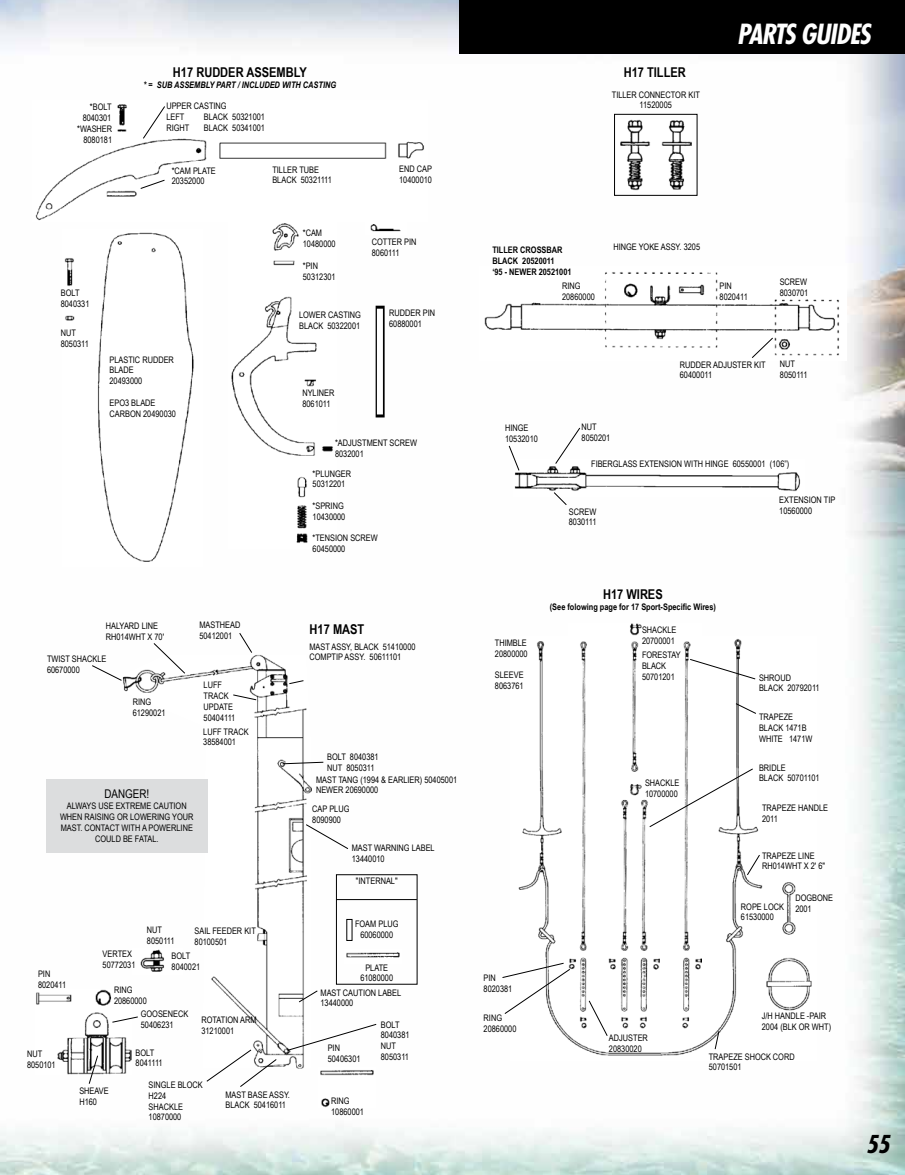
<style>
.page{position:relative;width:905px;height:1175px;background:#fff}
.page>*{position:absolute;margin:0;border:0;box-sizing:border-box;transform-origin:0 0}
.t1{font:italic 700 condensed 27px "Futura";letter-spacing:-.035em;color:#fff}
.t2{font:italic 700 condensed 24px "Futura";color:#000}
.t3{font:700 13.5px "Arial Narrow";color:#000}
.t4{font:12px "Arial Narrow";color:#000}
.t5{font:9px/10.8px "Arial Narrow";color:#000}
.t6{font:700 9px/10.8px "Arial Narrow";color:#000}
.t7{font:italic 700 9px "Arial Narrow";color:#000}
</style>
<div class="page">
<img style="left:0;top:0;width:904px;height:1174px">
<div style="left:459px;top:0;width:445px;height:54px;background:#000"></div>
<img style="left:479px;top:266px;width:367px;height:95px">
<img style="left:513px;top:459px;width:291px;height:37px">
<svg style="left:508px;top:445px;width:12px;height:26px"></svg>
<svg style="left:554px;top:427px;width:27px;height:37px"></svg>
<svg style="left:553px;top:491px;width:14px;height:15px"></svg>
<svg style="left:751px;top:337px;width:22px;height:22px"></svg>
<img style="left:621px;top:120px;width:70px;height:71px">
<div style="left:614px;top:114px;width:83px;height:82px;border:1px solid #000"></div>
<img style="left:510px;top:636px;width:306px;height:424px">
<img style="left:568px;top:624px;width:133px;height:404px">
<svg style="left:689px;top:658px;width:67px;height:22px"></svg>
<svg style="left:735px;top:702px;width:21px;height:12px"></svg>
<svg style="left:648px;top:768px;width:105px;height:59px"></svg>
<svg style="left:746px;top:854px;width:14px;height:22px"></svg>
<svg style="left:714px;top:1030px;width:5px;height:20px"></svg>
<svg style="left:588px;top:999px;width:20px;height:37px"></svg>
<svg style="left:501px;top:962px;width:70px;height:52px"></svg>
<img style="left:344px;top:949px;width:58px;height:14px">
<img style="left:36px;top:989px;width:96px;height:85px">
<img style="left:123px;top:654px;width:189px;height:414px">
<div style="left:46px;top:779px;width:161px;height:73px;background:#dcddde"></div>
<div style="left:336px;top:874px;width:81px;height:110px;border:1px solid #000"></div>
<img style="left:318px;top:1067px;width:58px;height:40px">
<svg style="left:287px;top:1023px;width:90px;height:28px"></svg>
<svg style="left:206px;top:1048px;width:71px;height:39px"></svg>
<svg style="left:298px;top:989px;width:20px;height:14px"></svg>
<svg style="left:305px;top:823px;width:44px;height:26px"></svg>
<svg style="left:282px;top:761px;width:42px;height:3px"></svg>
<svg style="left:288px;top:679px;width:16px;height:5px"></svg>
<svg style="left:239px;top:632px;width:14px;height:21px"></svg>
<svg style="left:153px;top:642px;width:33px;height:32px"></svg>
<svg style="left:91px;top:664px;width:31px;height:17px"></svg>
<svg style="left:111px;top:1016px;width:28px;height:7px"></svg>
<svg style="left:88px;top:1054px;width:11px;height:30px"></svg>
<hr style="left:336px;top:899px;width:81px;height:1px;background:#000">
<svg style="left:233px;top:694px;width:24px;height:6px"></svg>
<img style="left:132px;top:948px;width:50px;height:26px">
<img style="left:228px;top:221px;width:108px;height:328px">
<img style="left:32px;top:100px;width:396px;height:121px">
<img style="left:62px;top:230px;width:140px;height:336px">
<svg style="left:142px;top:105px;width:24px;height:34px"></svg>
<img style="left:365px;top:222px;width:42px;height:12px">
<svg style="left:375px;top:306px;width:9px;height:111px"></svg>
<div style="left:377px;top:309px;width:6px;height:105px;background:#fff"></div>
<svg style="left:125px;top:147px;width:35px;height:22px"></svg>
<svg style="left:140px;top:179px;width:25px;height:10px"></svg>
<h3 class="t3" style="left:173px;top:62px;width:135px">H17 RUDDER ASSEMBLY</h3>
<p class="t7" style="left:143px;top:78px;width:194px">* = SUB ASSEMBLY PART / INCLUDED WITH CASTING</p>
<p class="t5" style="left:83px;top:101px;width:30px;text-align:right">*BOLT<br>8040301</p>
<p class="t5" style="left:166px;top:100px;width:62px">UPPER CASTING<br>LEFT</p>
<p class="t5" style="left:204px;top:111px;width:63px">BLACK 50321001</p>
<p class="t5" style="left:77px;top:123px;width:36px">*WASHER</p>
<p class="t5" style="left:166px;top:122px;width:24px">RIGHT</p>
<p class="t5" style="left:204px;top:122px;width:63px">BLACK 50341001</p>
<p class="t5" style="left:83px;top:134px;width:30px">8080181</p>
<p class="t5" style="left:172px;top:165px;width:46px">*CAM PLATE<br>20352000</p>
<p class="t5" style="left:272px;top:164px;width:61px">TILLER TUBE<br>BLACK 50321111</p>
<p class="t5" style="left:399px;top:163px;width:34px">END CAP<br>10400010</p>
<p class="t5" style="left:61px;top:287px;width:30px">BOLT<br>8040331</p>
<p class="t5" style="left:61px;top:327px;width:30px">NUT<br>8050311</p>
<p class="t5" style="left:109px;top:354px;width:66px">PLASTIC RUDDER<br>BLADE<br>20493000</p>
<p class="t5" style="left:109px;top:397px;width:68px">EPO3 BLADE<br>CARBON 20490030</p>
<p class="t5" style="left:303px;top:227px;width:34px">*CAM<br>10480000</p>
<p class="t5" style="left:303px;top:260px;width:34px">*PIN<br>50312301</p>
<p class="t5" style="left:372px;top:236px;width:46px">COTTER PIN<br>8060111</p>
<p class="t5" style="left:299px;top:309px;width:63px">LOWER CASTING<br>BLACK 50322001</p>
<p class="t5" style="left:389px;top:307px;width:47px">RUDDER PIN<br>60880001</p>
<p class="t5" style="left:302px;top:387px;width:33px">NYLINER<br>8061011</p>
<p class="t5" style="left:335px;top:437px;width:83px">*ADJUSTMENT SCREW<br>8032001</p>
<p class="t5" style="left:312px;top:467px;width:40px">*PLUNGER<br>50312201</p>
<p class="t5" style="left:312px;top:500px;width:34px">*SPRING<br>10430000</p>
<p class="t5" style="left:312px;top:532px;width:67px">*TENSION SCREW<br>60450000</p>
<p class="t5" style="left:106px;top:620px;width:60px">HALYARD LINE<br>RH014WHT X 70'</p>
<p class="t5" style="left:47px;top:653px;width:61px">TWIST SHACKLE<br>60670000</p>
<p class="t5" style="left:133px;top:696px;width:34px">RING<br>61290021</p>
<p class="t5" style="left:199px;top:619px;width:43px">MASTHEAD<br>50412001</p>
<p class="t5" style="left:204px;top:679px;width:33px">LUFF<br>TRACK<br>UPDATE<br>50404111</p>
<p class="t5" style="left:203px;top:725px;width:47px">LUFF TRACK<br>38584001</p>
<h3 class="t4" style="left:104px;top:785px;width:46px">DANGER!</h3>
<p class="t5" style="left:60px;top:800px;width:135px;text-align:center">ALWAYS USE EXTREME CAUTION<br>WHEN RAISING OR LOWERING YOUR<br>MAST. CONTACT WITH A POWERLINE<br>COULD BE FATAL.</p>
<p class="t5" style="left:38px;top:967px;width:30px">PIN<br>8020411</p>
<p class="t5" style="left:103px;top:948px;width:34px">VERTEX<br>50772031</p>
<p class="t5" style="left:147px;top:924px;width:29px">NUT<br>8050111</p>
<p class="t5" style="left:171px;top:950px;width:30px">BOLT<br>8040021</p>
<p class="t5" style="left:194px;top:925px;width:63px">SAIL FEEDER KIT<br>80100501</p>
<p class="t5" style="left:114px;top:984px;width:34px">RING<br>20860000</p>
<h3 class="t3" style="left:309px;top:619px;width:56px">H17 MAST</h3>
<p class="t5" style="left:309px;top:640px;width:108px">MAST ASSY, BLACK 51410000<br>COMPTIP ASSY. 50611101</p>
<p class="t5" style="left:327px;top:751px;width:53px">BOLT 8040381<br>NUT 8050311</p>
<p class="t5" style="left:316px;top:773px;width:143px">MAST TANG (1994 &amp; EARLIER) 50405001<br>NEWER 20690000</p>
<p class="t5" style="left:312px;top:803px;width:39px">CAP PLUG<br>8090900</p>
<p class="t5" style="left:352px;top:842px;width:84px">MAST WARNING LABEL<br>13440010</p>
<p class="t5" style="left:356px;top:875px;width:43px">"INTERNAL"</p>
<p class="t5" style="left:355px;top:918px;width:45px;text-align:center">FOAM PLUG<br>60060000</p>
<p class="t5" style="left:360px;top:961px;width:34px;text-align:center">PLATE<br>61080000</p>
<p class="t5" style="left:320px;top:986px;width:82px">MAST CAUTION LABEL<br>13440000</p>
<p class="t5" style="left:27px;top:1047px;width:30px">NUT<br>8050101</p>
<p class="t5" style="left:79px;top:1084px;width:31px">SHEAVE<br>H160</p>
<p class="t5" style="left:141px;top:1008px;width:49px">GOOSENECK<br>50406231</p>
<p class="t5" style="left:136px;top:1046px;width:29px">BOLT<br>8041111</p>
<p class="t5" style="left:201px;top:1014px;width:57px">ROTATION ARM<br>31210001</p>
<p class="t5" style="left:148px;top:1079px;width:56px">SINGLE BLOCK<br>H224<br>SHACKLE<br>10870000</p>
<p class="t5" style="left:225px;top:1088px;width:66px">MAST BASE ASSY.<br>BLACK 50416011</p>
<p class="t5" style="left:328px;top:1042px;width:34px">PIN<br>50406301</p>
<p class="t5" style="left:331px;top:1094px;width:34px">RING<br>10860001</p>
<p class="t5" style="left:381px;top:1018px;width:30px">BOLT<br>8040381<br>NUT<br>8050311</p>
<h3 class="t3" style="left:623px;top:62px;width:64px">H17 TILLER</h3>
<p class="t5" style="left:611px;top:89px;width:90px;text-align:center">TILLER CONNECTOR KIT<br>11520005</p>
<h1 class="t1" style="left:737px;top:18px;width:135px">PARTS GUIDES</h1>
<p class="t6" style="left:492px;top:244px;width:81px">TILLER CROSSBAR<br>BLACK 20520011<br>‘95 - NEWER 20521001</p>
<p class="t5" style="left:613px;top:241px;width:88px">HINGE YOKE ASSY. 3205</p>
<p class="t5" style="left:562px;top:280px;width:34px">RING<br>20860000</p>
<p class="t5" style="left:719px;top:280px;width:30px">PIN<br>8020411</p>
<p class="t5" style="left:779px;top:276px;width:30px">SCREW<br>8030701</p>
<p class="t5" style="left:680px;top:358px;width:87px">RUDDER ADJUSTER KIT<br>60400011</p>
<p class="t5" style="left:780px;top:358px;width:29px">NUT<br>8050111</p>
<p class="t5" style="left:505px;top:422px;width:34px">HINGE<br>10532010</p>
<p class="t5" style="left:581px;top:421px;width:30px">NUT<br>8050201</p>
<p class="t5" style="left:591px;top:458px;width:200px">FIBERGLASS EXTENSION WITH HINGE 60550001 (106”)</p>
<p class="t5" style="left:569px;top:505px;width:29px">SCREW<br>8030111</p>
<p class="t5" style="left:779px;top:494px;width:58px">EXTENSION TIP<br>10560000</p>
<p class="t5" style="left:495px;top:637px;width:34px">THIMBLE<br>20800000</p>
<p class="t5" style="left:495px;top:669px;width:30px">SLEEVE<br>8063761</p>
<p class="t5" style="left:483px;top:972px;width:30px">PIN<br>8020381</p>
<p class="t5" style="left:483px;top:1012px;width:34px">RING<br>20860000</p>
<h3 class="t3" style="left:603px;top:584px;width:61px">H17 WIRES</h3>
<p class="t6" style="left:550px;top:601px;width:168px">(See folowing page for 17 Sport-Specific Wires)</p>
<p class="t5" style="left:642px;top:624px;width:36px">SHACKLE<br>20700001</p>
<p class="t5" style="left:642px;top:649px;width:40px">FORESTAY<br>BLACK<br>50701201</p>
<p class="t5" style="left:645px;top:777px;width:36px">SHACKLE<br>10700000</p>
<p class="t5" style="left:759px;top:671px;width:62px">SHROUD<br>BLACK 20792011</p>
<p class="t5" style="left:759px;top:711px;width:55px">TRAPEZE<br>BLACK 1471B<br>WHITE 1471W</p>
<p class="t5" style="left:759px;top:761px;width:62px">BRIDLE<br>BLACK 50701101</p>
<p class="t5" style="left:762px;top:802px;width:68px">TRAPEZE HANDLE<br>2011</p>
<p class="t5" style="left:762px;top:849px;width:64px">TRAPEZE LINE<br>RH014WHT X 2' 6"</p>
<p class="t5" style="left:795px;top:892px;width:39px">DOGBONE</p>
<p class="t5" style="left:741px;top:900px;width:45px">ROPE LOCK</p>
<p class="t5" style="left:795px;top:903px;width:18px">2001</p>
<p class="t5" style="left:741px;top:911px;width:34px">61530000</p>
<p class="t5" style="left:761px;top:1010px;width:71px">J/H HANDLE -PAIR<br>2004 (BLK OR WHT)</p>
<p class="t5" style="left:609px;top:1031px;width:40px">ADJUSTER<br>20830020</p>
<p class="t5" style="left:708px;top:1050px;width:87px">TRAPEZE SHOCK CORD<br>50701501</p>
<h2 class="t2" style="left:866px;top:1129px;width:25px">55</h2>
</div>
